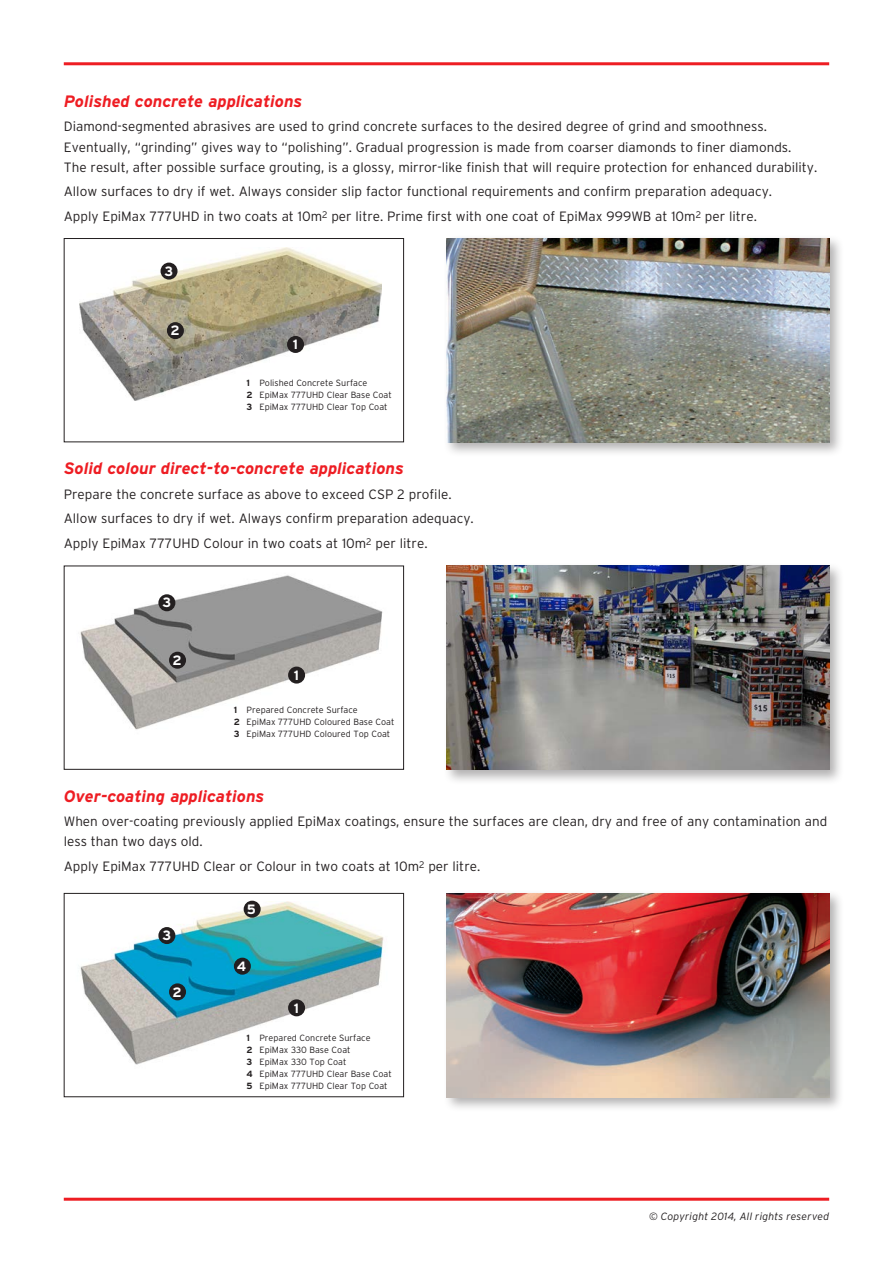
<style>
.page{position:relative;width:893px;height:1263px;background:#fff}
.page>*{position:absolute;margin:0;border:0;box-sizing:border-box;transform-origin:0 0}
.t1{font:italic 700 16.5px "Interstate";color:#ee1d23}
.t2{font:300 13.5px/20.2px "Interstate";color:#231f20}
.t3{font:700 13.5px "Interstate";color:#fff}
.t4{font:italic 300 10.5px "Interstate";letter-spacing:.015em;color:#231f20}
.t5{font:300 9px/12px "Interstate";color:#231f20}
.s1{font-weight:700}
</style>
<div class="page">
<hr style="left:64px;top:62px;width:765px;height:3px;background:#ee1d23">
<img style="left:80px;top:248px;width:301px;height:153px">
<div style="left:64px;top:238px;width:340px;height:204px;border:1px solid #231f20"></div>
<div style="left:287px;top:336px;width:17px;height:17px;background:#231f20;border-radius:50%"></div>
<div style="left:167px;top:322px;width:17px;height:17px;background:#231f20;border-radius:50%"></div>
<div style="left:161px;top:263px;width:17px;height:17px;background:#231f20;border-radius:50%"></div>
<img style="left:80px;top:575px;width:303px;height:155px">
<div style="left:64px;top:566px;width:340px;height:204px;border:1px solid #231f20"></div>
<div style="left:288px;top:666px;width:17px;height:18px;background:#231f20;border-radius:50%"></div>
<div style="left:169px;top:652px;width:17px;height:17px;background:#231f20;border-radius:50%"></div>
<div style="left:158px;top:594px;width:17px;height:17px;background:#231f20;border-radius:50%"></div>
<img style="left:80px;top:901px;width:304px;height:164px">
<div style="left:64px;top:893px;width:340px;height:204px;border:1px solid #231f20"></div>
<div style="left:288px;top:999px;width:17px;height:17px;background:#231f20;border-radius:50%"></div>
<div style="left:169px;top:983px;width:17px;height:17px;background:#231f20;border-radius:50%"></div>
<div style="left:158px;top:927px;width:17px;height:17px;background:#231f20;border-radius:50%"></div>
<div style="left:443px;top:235px;width:402px;height:223px;background:#231f20;opacity:.35"></div>
<img style="left:446px;top:238px;width:383px;height:204px">
<div style="left:443px;top:562px;width:402px;height:223px;background:#231f20;opacity:.35"></div>
<img style="left:446px;top:566px;width:383px;height:204px">
<div style="left:443px;top:890px;width:402px;height:222px;background:#231f20;opacity:.35"></div>
<img style="left:446px;top:893px;width:383px;height:204px">
<div style="left:234px;top:958px;width:17px;height:17px;background:#231f20;border-radius:50%"></div>
<div style="left:244px;top:901px;width:17px;height:17px;background:#231f20;border-radius:50%"></div>
<hr style="left:64px;top:1198px;width:765px;height:3px;background:#ee1d23">
<p class="t1" style="left:64px;top:92px;width:240px">Polished concrete applications</p>
<p class="t2" style="left:64px;top:116px;width:755px">Diamond-segmented abrasives are used to grind concrete surfaces to the desired degree of grind and smoothness.<br>Eventually, “grinding” gives way to “polishing”. Gradual progression is made from coarser diamonds to finer diamonds.<br>The result, after possible surface grouting, is a glossy, mirror-like finish that will require protection for enhanced durability.</p>
<p class="t2" style="left:64px;top:179px;width:710px;line-height:24.5px">Allow surfaces to dry if wet. Always consider slip factor functional requirements and confirm preparation adequacy.<br>Apply EpiMax 777UHD in two coats at 10m<sup>2</sup> per litre. Prime first with one coat of EpiMax 999WB at 10m<sup>2</sup> per litre.</p>
<p class="t3" style="left:165px;top:263px;width:10px">3</p>
<p class="t3" style="left:170px;top:323px;width:11px">2</p>
<p class="t3" style="left:293px;top:337px;width:7px">1</p>
<p class="t5" style="left:247px;top:376px;width:147px"><span class="s1">1</span> Polished Concrete Surface<br><span class="s1">2</span> EpiMax 777UHD Clear Base Coat<br><span class="s1">3</span> EpiMax 777UHD Clear Top Coat</p>
<p class="t1" style="left:64px;top:459px;width:342px">Solid colour direct-to-concrete applications</p>
<p class="t2" style="left:64px;top:482px;width:412px;line-height:24.5px">Prepare the concrete surface as above to exceed CSP 2 profile.<br>Allow surfaces to dry if wet. Always confirm preparation adequacy.<br>Apply EpiMax 777UHD Colour in two coats at 10m<sup>2</sup> per litre.</p>
<p class="t3" style="left:162px;top:595px;width:10px">3</p>
<p class="t3" style="left:173px;top:652px;width:11px">2</p>
<p class="t3" style="left:294px;top:667px;width:7px">1</p>
<p class="t5" style="left:234px;top:704px;width:162px"><span class="s1">1</span> Prepared Concrete Surface<br><span class="s1">2</span> EpiMax 777UHD Coloured Base Coat<br><span class="s1">3</span> EpiMax 777UHD Coloured Top Coat</p>
<p class="t1" style="left:64px;top:786px;width:202px">Over-coating applications</p>
<p class="t2" style="left:64px;top:811px;width:765px">When over-coating previously applied EpiMax coatings, ensure the surfaces are clean, dry and free of any contamination and less than two days old.</p>
<p class="t2" style="left:64px;top:856px;width:418px">Apply EpiMax 777UHD Clear or Colour in two coats at 10m<sup>2</sup> per litre.</p>
<p class="t3" style="left:162px;top:928px;width:10px">3</p>
<p class="t3" style="left:173px;top:984px;width:11px">2</p>
<p class="t3" style="left:247px;top:901px;width:11px">5</p>
<p class="t3" style="left:237px;top:958px;width:11px">4</p>
<p class="t3" style="left:294px;top:1000px;width:7px">1</p>
<p class="t5" style="left:247px;top:1031px;width:147px"><span class="s1">1</span> Prepared Concrete Surface<br><span class="s1">2</span> EpiMax 330 Base Coat<br><span class="s1">3</span> EpiMax 330 Top Coat<br><span class="s1">4</span> EpiMax 777UHD Clear Base Coat<br><span class="s1">5</span> EpiMax 777UHD Clear Top Coat</p>
<p class="t4" style="left:649px;top:1211px;width:182px">© Copyright 2014, All rights reserved</p>
</div>
